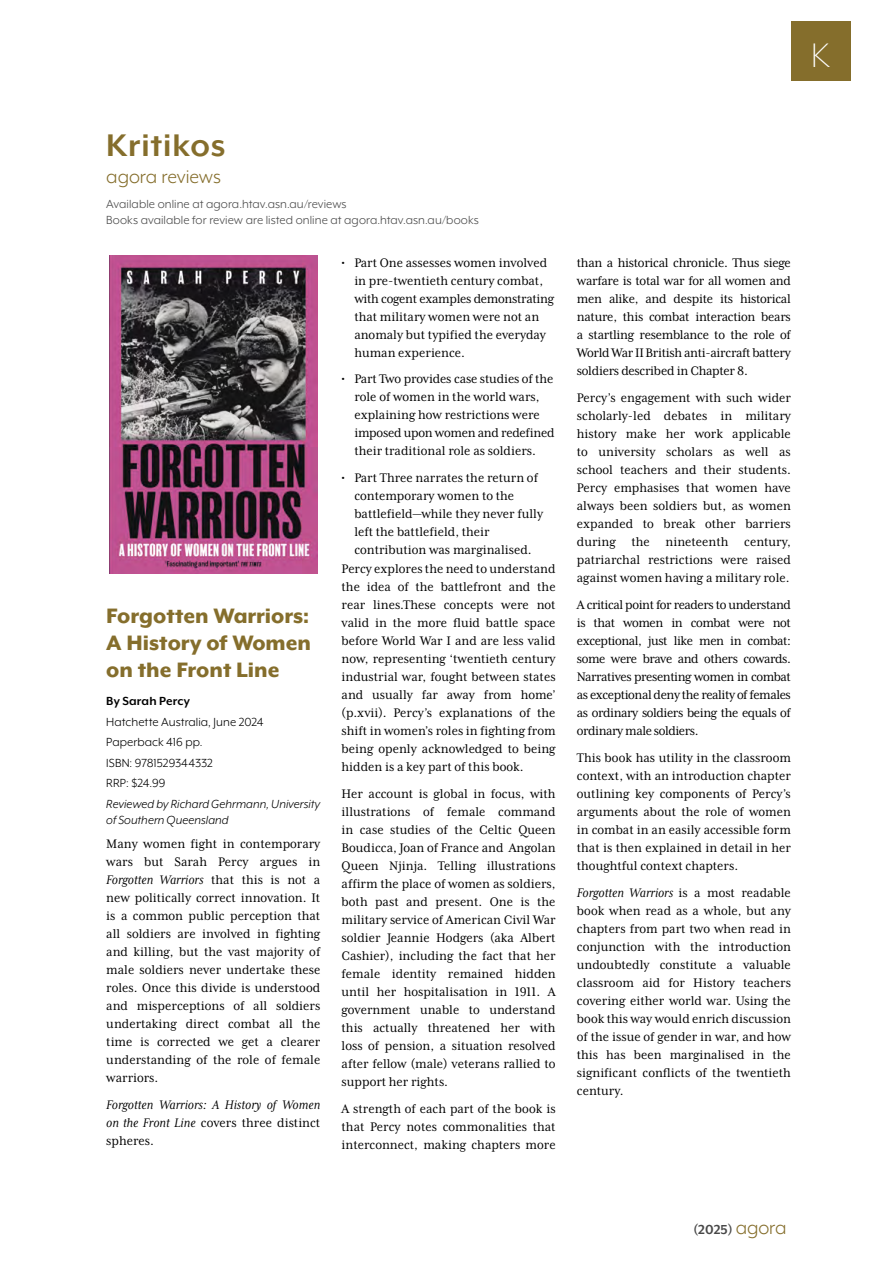
<style>
.page{position:relative;width:893px;height:1263px;background:#fff}
.page>*{position:absolute;margin:0;border:0;box-sizing:border-box;transform-origin:0 0}
.t1{font:300 39.15px "Mr Eaves XL Mod OT";color:#fff}
.t2{font:700 36px "Mr Eaves XL Mod OT";letter-spacing:.025em;color:#856e2c}
.Kritikos_title{font:800 24px/27px "Mr Eaves XL Mod OT";color:#856e2c;text-align:justify}
.t3{font:21px "Mr Eaves XL Mod OT";color:#856e2c}
.t4{font:700 15px "Mr Eaves XL Mod OT";color:#484848}
.rev-text{font:14.25px/18px "Mrs Eaves XL Serif Nar OT";color:#000;text-align:justify}
.rev-text-2{font:italic 14.25px/18px "Mrs Eaves XL Serif Nar OT";color:#000;text-align:justify}
.t5{font:13.5px/16.2px "Mr Eaves XL Mod OT";letter-spacing:.005em;color:#484848}
.review_credit{font:13.5px "Mr Eaves XL Mod OT";letter-spacing:.005em;color:#000}
.review_credit-2{font:italic 13.5px/16.2px "Mr Eaves XL Mod OT";letter-spacing:.005em;color:#000}
.review_credit-3{font:700 13.5px "Mr Eaves XL Mod OT";letter-spacing:.01em;color:#000}
.s1{font-style:italic}
.s2{font-style:normal}
.s3{font-weight:400;font-size:21px;color:#856e2c}
</style>
<div class="page">
<div style="left:791px;top:21px;width:59px;height:60px;background:#856e2c"></div>
<img style="left:110px;top:255px;width:207px;height:318px">
<h1 class="t1" style="left:811px;top:34px;width:21px">K</h1>
<h2 class="t2" style="left:106px;top:125px;width:121px">Kritikos</h2>
<h3 class="t3" style="left:106px;top:165px;width:116px">agora reviews</h3>
<p class="t5" style="left:106px;top:195px;width:374px">Available online at agora.htav.asn.au/reviews<br>Books available for review are listed online at agora.htav.asn.au/books</p>
<p class="Kritikos_title" style="left:106px;top:601px;width:206px">Forgotten Warriors:<br>A History of Women on the Front Line</p>
<p class="review_credit-3" style="left:106px;top:694px;width:85px">By Sarah Percy</p>
<p class="review_credit" style="left:106px;top:714px;width:159px">Hatchette Australia, June 2024</p>
<p class="review_credit" style="left:106px;top:735px;width:98px">Paperback 416 pp.</p>
<p class="review_credit" style="left:106px;top:755px;width:108px">ISBN: 9781529344332</p>
<p class="review_credit" style="left:106px;top:776px;width:61px">RRP: $24.99</p>
<p class="review_credit-2" style="left:106px;top:795px;width:216px">Reviewed by Richard Gehrmann, University of Southern Queensland</p>
<p class="rev-text" style="left:106px;top:834px;width:216px">Many women fight in contemporary wars but Sarah Percy argues in <span class="s1">Forgotten Warriors</span> that this is not a new politically correct innovation. It is a common public perception that all soldiers are involved in fighting and killing, but the vast majority of male soldiers never undertake these roles. Once this divide is understood and misperceptions of all soldiers undertaking direct combat all the time is corrected we get a clearer understanding of the role of female warriors.</p>
<p class="rev-text-2" style="left:106px;top:1095px;width:216px">Forgotten Warriors: A History of Women on the Front Line <span class="s2">covers three distinct spheres.</span></p>
<p class="rev-text" style="left:354px;top:253px;width:201px;text-align:left;text-indent:-13px">• Part One assesses women involved in pre-twentieth century combat, with cogent examples demonstrating that military women were not an anomaly but typified the everyday human experience.</p>
<p class="rev-text" style="left:354px;top:370px;width:202px;text-align:left;text-indent:-13px">• Part Two provides case studies of the role of women in the world wars, explaining how restrictions were imposed upon women and redefined their traditional role as soldiers.</p>
<p class="rev-text" style="left:354px;top:468px;width:190px;text-align:left;text-indent:-13px">• Part Three narrates the return of contemporary women to the battlefield—while they never fully left the battlefield, their contribution was marginalised.</p>
<p class="rev-text" style="left:342px;top:560px;width:216px">Percy explores the need to understand the idea of the battlefront and the rear lines.These concepts were not valid in the more fluid battle space before World War I and are less valid now, representing ‘twentieth century industrial war, fought between states and usually far away from home’ (p.xvii). Percy’s explanations of the shift in women’s roles in fighting from being openly acknowledged to being hidden is a key part of this book.</p>
<p class="rev-text" style="left:342px;top:785px;width:216px">Her account is global in focus, with illustrations of female command in case studies of the Celtic Queen Boudicca, Joan of France and Angolan Queen Njinja. Telling illustrations affirm the place of women as soldiers, both past and present. One is the military service of American Civil War soldier Jeannie Hodgers (aka Albert Cashier), including the fact that her female identity remained hidden until her hospitalisation in 1911. A government unable to understand this actually threatened her with loss of pension, a situation resolved after fellow (male) veterans rallied to support her rights.</p>
<p class="rev-text" style="left:342px;top:1100px;width:216px">A strength of each part of the book is that Percy notes commonalities that interconnect, making chapters more</p>
<p class="rev-text" style="left:577px;top:254px;width:216px">than a historical chronicle. Thus siege warfare is total war for all women and men alike, and despite its historical nature, this combat interaction bears a startling resemblance to the role of World War II British anti-aircraft battery soldiers described in Chapter 8.</p>
<p class="rev-text" style="left:577px;top:389px;width:216px">Percy’s engagement with such wider scholarly-led debates in military history make her work applicable to university scholars as well as school teachers and their students.<br>Percy emphasises that women have always been soldiers but, as women expanded to break other barriers during the nineteenth century, patriarchal restrictions were raised against women having a military role.</p>
<p class="rev-text" style="left:577px;top:596px;width:216px">A critical point for readers to understand is that women in combat were not exceptional, just like men in combat: some were brave and others cowards.<br>Narratives presenting women in combat as exceptional deny the reality of females as ordinary soldiers being the equals of ordinary male soldiers.</p>
<p class="rev-text" style="left:577px;top:749px;width:216px">This book has utility in the classroom context, with an introduction chapter outlining key components of Percy’s arguments about the role of women in combat in an easily accessible form that is then explained in detail in her thoughtful context chapters.</p>
<p class="rev-text" style="left:577px;top:884px;width:216px"><span class="s1">Forgotten Warriors</span> is a most readable book when read as a whole, but any chapters from part two when read in conjunction with the introduction undoubtedly constitute a valuable classroom aid for History teachers covering either world war. Using the book this way would enrich discussion of the issue of gender in war, and how this has been marginalised in the significant conflicts of the twentieth century.</p>
<p class="t4" style="left:693px;top:1221px;width:95px">(2025) <span class="s3">agora</span></p>
</div>
